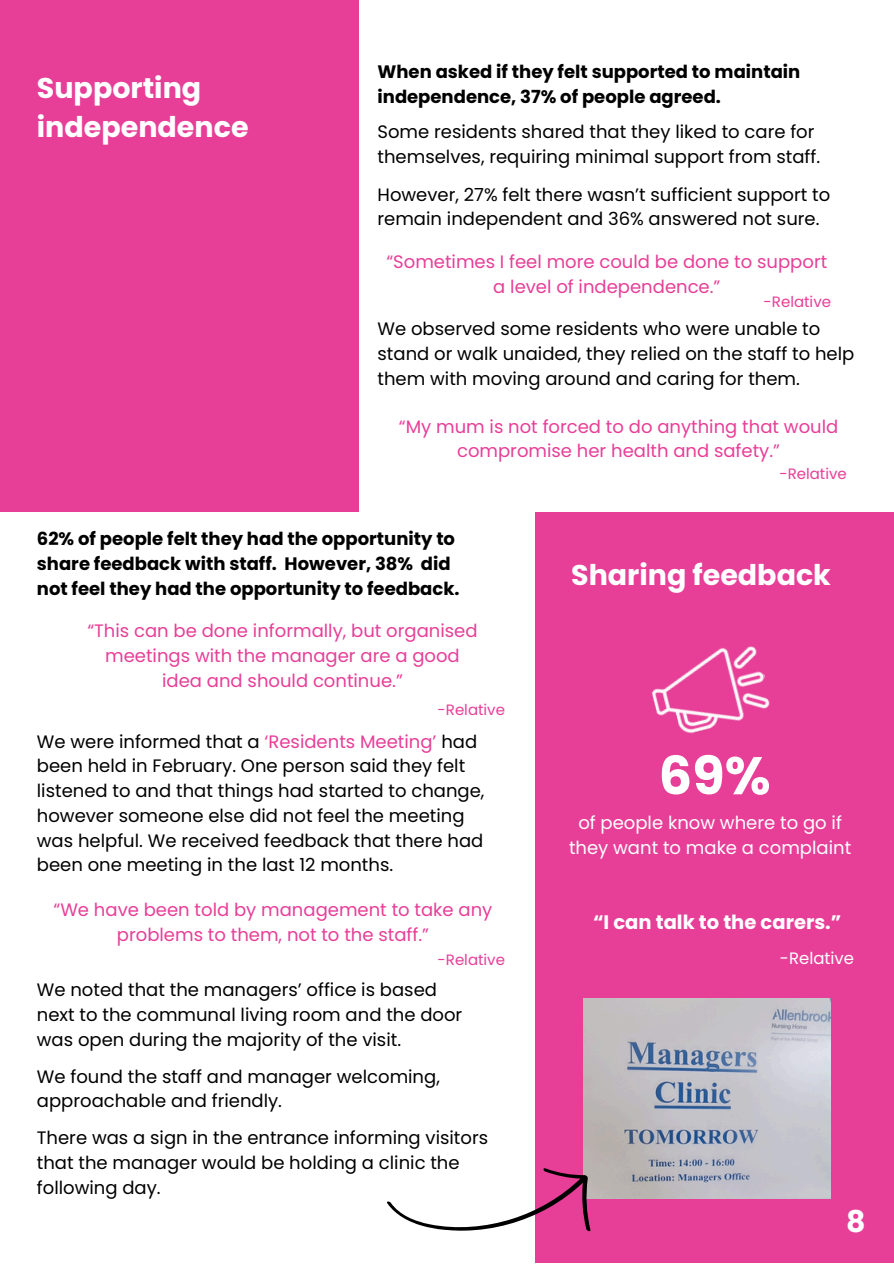
<style>
.page{position:relative;width:894px;height:1264px;background:#fff}
.page>*{position:absolute;margin:0;border:0;box-sizing:border-box;transform-origin:0 0}
.t1{font:700 52.8px "Poppins";color:#fff}
.t2{font:700 30px "Poppins";color:#fff}
.t3{font:700 28.5px/39.3px "Poppins";color:#fff}
.t4{font:700 19.5px "Poppins";color:#fff}
.t5{font:18px/24.8px "Poppins";color:#000}
.t6{font:18px/24.8px "Poppins";color:#e73e97;text-align:center}
.t7{font:700 18px/24.8px "Poppins";color:#000}
.t8{font:18px/24.8px "Poppins";color:#fff;text-align:center}
.t9{font:16.5px "Poppins";color:#fff}
.t10{font:15px "Poppins";color:#e73e97}
.s1{color:#e73e97}
</style>
<div class="page">
<div style="left:0;top:0;width:358px;height:511px;background:#e73e97"></div>
<div style="left:535px;top:512px;width:358px;height:750px;background:#e73e97"></div>
<img style="left:583px;top:998px;width:247px;height:200px">
<img style="left:651px;top:646px;width:119px;height:88px">
<svg style="left:387px;top:1156px;width:207px;height:76px"></svg>
<h4 class="t3" style="left:37px;top:68px;width:213px">Supporting independence</h4>
<p class="t7" style="left:377px;top:60px;width:424px">When asked if they felt supported to maintain independence, 37% of people agreed.</p>
<h3 class="t5" style="left:377px;top:119px;width:444px">Some residents shared that they liked to care for themselves, requiring minimal support from staff.</h3>
<h4 class="t5" style="left:377px;top:182px;width:454px">However, 27% felt there wasn’t sufficient support to remain independent and 36% answered not sure.</h4>
<p class="t6" style="left:386px;top:249px;width:442px">“Sometimes I feel more could be done to support a level of independence.”</p>
<p class="t10" style="left:763px;top:291px;width:69px">-Relative</p>
<h4 class="t5" style="left:377px;top:316px;width:478px">We observed some residents who were unable to stand or walk unaided, they relied on the staff to help them with moving around and caring for them.</h4>
<h4 class="t6" style="left:399px;top:414px;width:441px">“My mum is not forced to do anything that would compromise her health and safety.”</h4>
<h4 class="t10" style="left:779px;top:463px;width:69px">-Relative</h4>
<p class="t7" style="left:37px;top:526px;width:424px">62% of people felt they had the opportunity to share feedback with staff. However, 38% did not feel they had the opportunity to feedback.</p>
<h4 class="t6" style="left:87px;top:618px;width:391px">“This can be done informally, but organised meetings with the manager are a good idea and should continue.”</h4>
<p class="t10" style="left:437px;top:699px;width:69px">-Relative</p>
<h2 class="t5" style="left:37px;top:729px;width:449px">We were informed that a <span class="s1">‘Residents Meeting’</span> had been held in February. One person said they felt listened to and that things had started to change, however someone else did not feel the meeting was helpful. We received feedback that there had been one meeting in the last 12 months.</h2>
<h4 class="t3" style="left:571px;top:555px;width:261px">Sharing feedback</h4>
<h4 class="t1" style="left:658px;top:738px;width:114px">69%</h4>
<h3 class="t8" style="left:569px;top:810px;width:284px">of people know where to go if they want to make a complaint</h3>
<h4 class="t6" style="left:54px;top:897px;width:440px">“We have been told by management to take any problems to them, not to the staff.”</h4>
<h4 class="t10" style="left:437px;top:949px;width:69px">-Relative</h4>
<h4 class="t9" style="left:779px;top:946px;width:76px">-Relative</h4>
<p class="t4" style="left:593px;top:908px;width:250px">“I can talk to the carers.”</p>
<h1 class="t5" style="left:37px;top:977px;width:427px">We noted that the managers’ office is based next to the communal living room and the door was open during the majority of the visit.</h1>
<p class="t5" style="left:37px;top:1063px;width:404px">We found the staff and manager welcoming, approachable and friendly.</p>
<p class="t5" style="left:37px;top:1125px;width:452px">There was a sign in the entrance informing visitors that the manager would be holding a clinic the following day.</p>
<h4 class="t2" style="left:845px;top:1200px;width:21px">8</h4>
</div>
